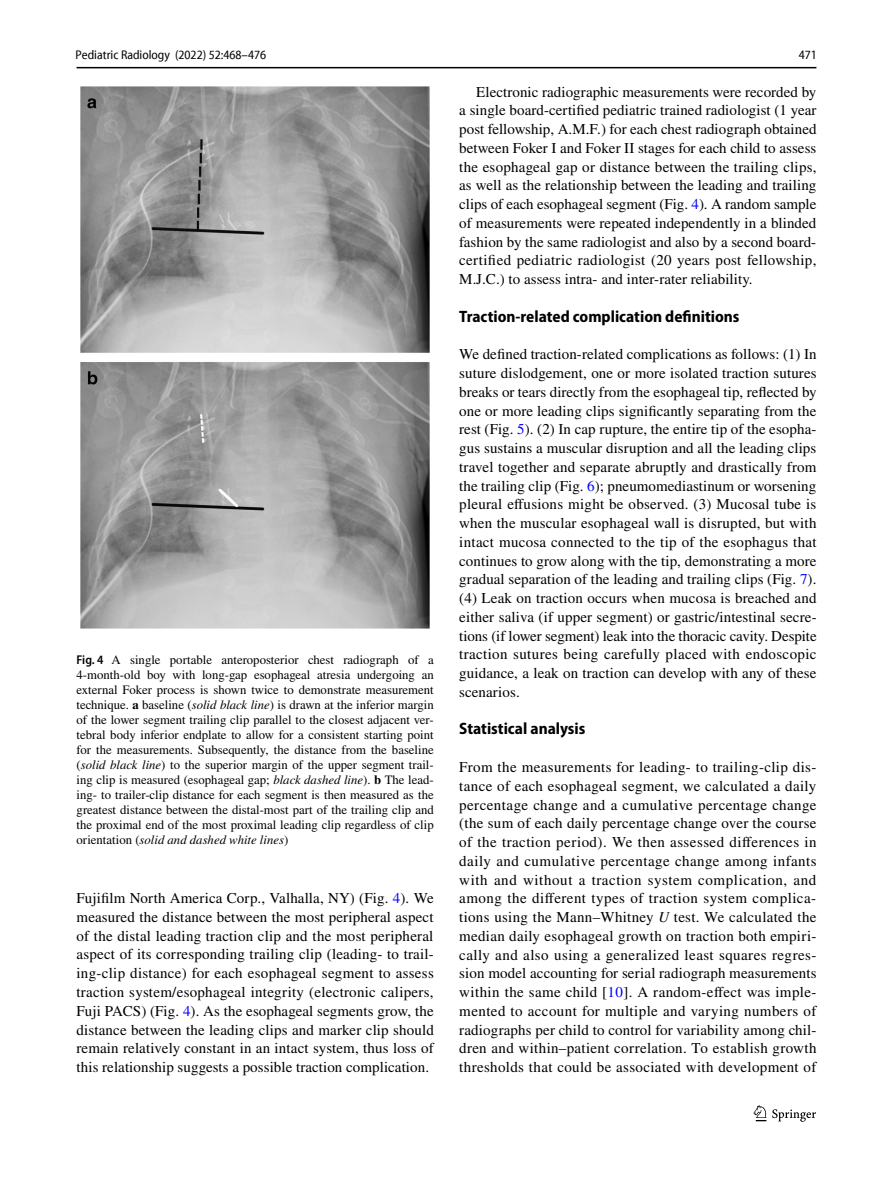
<style>
.page{position:relative;width:893px;height:1187px;background:#fff}
.page>*{position:absolute;margin:0;border:0;box-sizing:border-box;transform-origin:0 0}
.t1{font:700 semi-condensed 16.5px "Myriad Pro";color:#000}
.t2{font:15px/18.8px "STIX";letter-spacing:.005em;color:#000;text-align:justify}
.t3{font:12.75px/15px "STIX";color:#000;text-align:justify}
.t4{font:semi-condensed 12.75px "Myriad Pro Unic";color:#000}
.s1{font-family:"Myriad Pro";font-weight:600;font-stretch:semi-condensed}
.s2{font-weight:700}
.s3{font-style:italic}
.s4{color:#00f}
</style>
<div class="page">
<hr style="left:77px;top:67px;width:739px;height:1px;background:#000">
<img style="left:81px;top:87px;width:348px;height:541px">
<svg style="left:753px;top:1105px;width:13px;height:16px"></svg>
<svg style="left:772px;top:1109px;width:44px;height:12px"></svg>
<p class="t4" style="left:76px;top:50px;width:192px">Pediatric Radiology (2022) 52:468–476</p>
<p class="t4" style="left:799px;top:50px;width:20px">471</p>
<p class="t3" style="left:77px;top:652px;width:359px"><span class="s1">Fig. 4</span> A single portable anteroposterior chest radiograph of a 4-month-old boy with long-gap esophageal atresia undergoing an external Foker process is shown twice to demonstrate measurement technique. <span class="s2">a</span> baseline (<span class="s3">solid black line</span>) is drawn at the inferior margin of the lower segment trailing clip parallel to the closest adjacent ver&shy;tebral body inferior endplate to allow for a consistent starting point for the measurements. Subsequently, the distance from the baseline (<span class="s3">solid black line</span>) to the superior margin of the upper segment trail&shy;ing clip is measured (esophageal gap; <span class="s3">black dashed line</span>). <span class="s2">b</span> The lead&shy;ing- to trailer-clip distance for each segment is then measured as the greatest distance between the distal-most part of the trailing clip and the proximal end of the most proximal leading clip regardless of clip orientation (<span class="s3">solid and dashed white lines</span>)</p>
<p class="t2" style="left:77px;top:889px;width:359px">Fujifilm North America Corp., Valhalla, NY) (Fig. <span class="s4">4</span>). We measured the distance between the most peripheral aspect of the distal leading traction clip and the most peripheral aspect of its corresponding trailing clip (leading- to trail&shy;ing-clip distance) for each esophageal segment to assess traction system/esophageal integrity (electronic calipers, Fuji PACS) (Fig. <span class="s4">4</span>). As the esophageal segments grow, the distance between the leading clips and marker clip should remain relatively constant in an intact system, thus loss of this relationship suggests a possible traction complication.</p>
<p class="t2" style="left:459px;top:83px;width:359px;text-indent:17px">Electronic radiographic measurements were recorded by a single board-certified pediatric trained radiologist (1 year post fellowship, A.M.F.) for each chest radiograph obtained between Foker I and Foker II stages for each child to assess the esophageal gap or distance between the trailing clips, as well as the relationship between the leading and trailing clips of each esophageal segment (Fig. <span class="s4">4</span>). A random sample of measurements were repeated independently in a blinded fashion by the same radiologist and also by a second board&shy;certified pediatric radiologist (20 years post fellowship, M.J.C.) to assess intra- and inter-rater reliability.</p>
<p class="t1" style="left:459px;top:307px;width:282px">Traction‑related complication definitions</p>
<p class="t2" style="left:459px;top:346px;width:359px">We defined traction-related complications as follows: (1) In suture dislodgement, one or more isolated traction sutures breaks or tears directly from the esophageal tip, reflected by one or more leading clips significantly separating from the rest (Fig. <span class="s4">5</span>). (2) In cap rupture, the entire tip of the esopha&shy;gus sustains a muscular disruption and all the leading clips travel together and separate abruptly and drastically from the trailing clip (Fig. <span class="s4">6</span>); pneumomediastinum or worsening pleural effusions might be observed. (3) Mucosal tube is when the muscular esophageal wall is disrupted, but with intact mucosa connected to the tip of the esophagus that continues to grow along with the tip, demonstrating a more gradual separation of the leading and trailing clips (Fig. <span class="s4">7</span>). (4) Leak on traction occurs when mucosa is breached and either saliva (if upper segment) or gastric/intestinal secre&shy;tions (if lower segment) leak into the thoracic cavity. Despite traction sutures being carefully placed with endoscopic guidance, a leak on traction can develop with any of these scenarios.</p>
<p class="t1" style="left:459px;top:719px;width:128px">Statistical analysis</p>
<p class="t2" style="left:459px;top:758px;width:359px">From the measurements for leading- to trailing-clip dis&shy;tance of each esophageal segment, we calculated a daily percentage change and a cumulative percentage change (the sum of each daily percentage change over the course of the traction period). We then assessed differences in daily and cumulative percentage change among infants with and without a traction system complication, and among the different types of traction system complica&shy;tions using the Mann–Whitney <span class="s3">U</span> test. We calculated the median daily esophageal growth on traction both empiri&shy;cally and also using a generalized least squares regres&shy;sion model accounting for serial radiograph measurements within the same child [<span class="s4">10</span>]. A random-effect was imple&shy;mented to account for multiple and varying numbers of radiographs per child to control for variability among chil&shy;dren and within–patient correlation. To establish growth thresholds that could be associated with development of</p>
</div>
